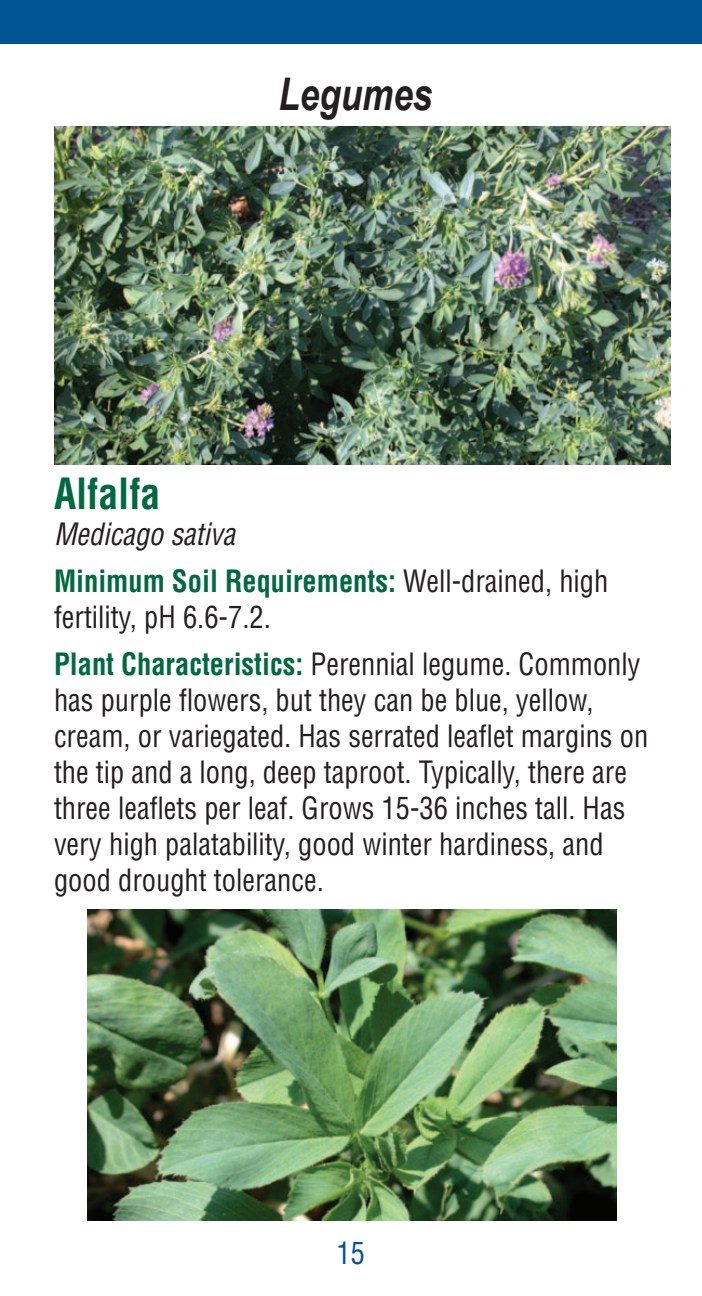
<style>
.page{position:relative;width:702px;height:1296px;background:#fff}
.page>*{position:absolute;margin:0;border:0;box-sizing:border-box;transform-origin:0 0}
.t1{font:italic 700 45px "Arial Narrow";color:#231f20;scale:.95 1}
.t2{font:700 condensed 42px "Helvetica";color:#00693f;scale:.95 1}
.t3{font:condensed 30px/36px "Helvetica";color:#231f20;scale:.95 1}
.t4{font:700 condensed 30px/46.8px "Helvetica";color:#00693f;scale:.95 1}
.t5{font:condensed 30px "Helvetica";color:#015494;scale:.95 1}
.s1{font-weight:400;font-style:italic;color:#231f20}
.s2{font-weight:400;color:#231f20}
.s3{font-weight:700;color:#00693f}
</style>
<div class="page">
<div style="left:0;top:0;width:702px;height:44px;background:#015494"></div>
<img style="left:54px;top:126px;width:616px;height:338px">
<img style="left:87px;top:909px;width:530px;height:312px">
<h1 class="t1" style="left:279px;top:68px;width:163px">Legumes</h1>
<h2 class="t2" style="left:54px;top:469px;width:114px">Alfalfa</h2>
<p class="t4" style="left:54px;top:511px;width:585px"><span class="s1">Medicago sativa<br></span>Minimum Soil Requirements: <span class="s2">Well-drained, high</span></p>
<p class="t3" style="left:54px;top:593px;width:619px;line-height:46.8px">fertility, pH 6.6-7.2.<br><span class="s3">Plant Characteristics:</span> Perennial legume. Commonly</p>
<p class="t3" style="left:54px;top:682px;width:627px">has purple flowers, but they can be blue, yellow, cream, or variegated. Has serrated leaflet margins on the tip and a long, deep taproot. Typically, there are three leaflets per leaf. Grows 15-36 inches tall. Has very high palatability, good winter hardiness, and good drought tolerance.</p>
<p class="t5" style="left:337px;top:1235px;width:31px">15</p>
</div>
